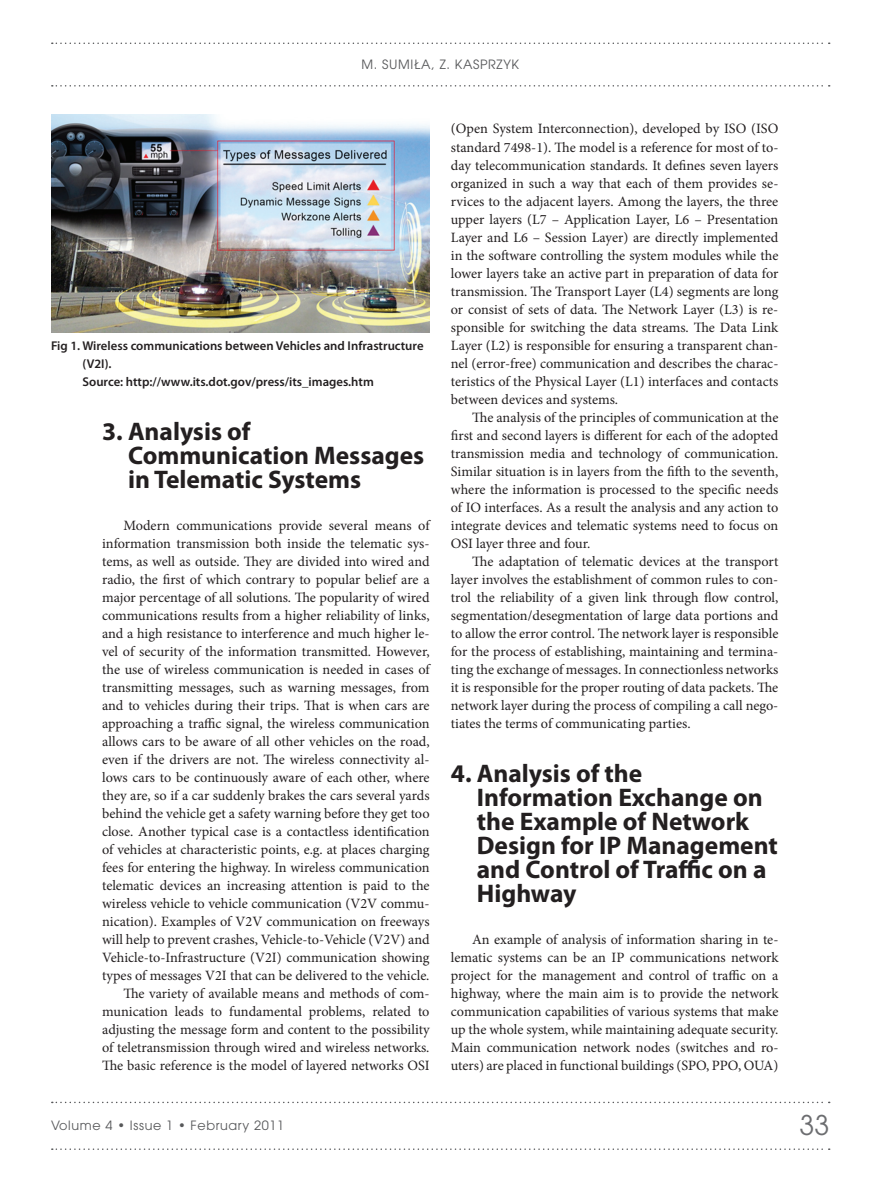
<style>
.page{position:relative;width:872px;height:1191px;background:#fff}
.page>*{position:absolute;margin:0;border:0;box-sizing:border-box;transform-origin:0 0}
.t1{font:27px "ITC Avant Garde Pro";color:#6c6d70}
.t2{font:700 25.5px/24px "Myriad Pro";color:#231f20}
.t3{font:14.25px/18px "Minion Pro";color:#231f20;text-align:justify}
.t4{font:600 12.75px/18px "Myriad Pro";color:#231f20}
.t5{font:12.75px "ITC Avant Garde Pro";letter-spacing:.05em;color:#57585a}
</style>
<div class="page">
<svg style="left:52px;top:1101px;width:777px;height:2px"></svg>
<svg style="left:52px;top:1148px;width:777px;height:2px"></svg>
<svg style="left:52px;top:43px;width:777px;height:1px"></svg>
<svg style="left:52px;top:85px;width:777px;height:2px"></svg>
<img style="left:51px;top:115px;width:378px;height:217px">
<p class="t5" style="left:361px;top:56px;width:159px">M. SUMIŁA, Z. KASPRZYK</p>
<p class="t4" style="left:82px;top:336px;width:342px;text-indent:-31px">Fig 1. Wireless communications between Vehicles and Infrastructure (V2I).<br>Source: http://www.its.dot.gov/press/its_images.htm</p>
<h2 class="t2" style="left:128px;top:418px;width:298px;text-indent:-26px">3. Analysis of<br>Communication Messages in Telematic Systems</h2>
<p class="t3" style="left:102px;top:516px;width:329px;text-align:right">Modern communications provide several means of information transmission both inside the telematic sys&shy;tems, as well as outside. They are divided into wired and radio, the first of which contrary to popular belief are a major percentage of all solutions. The popularity of wired communications results from a higher reliability of links, and a high resistance to interference and much higher le&shy;vel of security of the information transmitted. However, the use of wireless communication is needed in cases of transmitting messages, such as warning messages, from and to vehicles during their trips. That is when cars are approaching a traffic signal, the wireless communication allows cars to be aware of all other vehicles on the road, even if the drivers are not. The wireless connectivity al&shy;lows cars to be continuously aware of each other, where they are, so if a car suddenly brakes the cars several yards behind the vehicle get a safety warning before they get too close. Another typical case is a contactless identification of vehicles at characteristic points, e.g. at places charging fees for entering the highway. In wireless communication telematic devices an increasing attention is paid to the wireless vehicle to vehicle communication (V2V commu&shy;nication). Examples of V2V communication on freeways will help to prevent crashes, Vehicle-to-Vehicle (V2V) and Vehicle-to-Infrastructure (V2I) communication showing types of messages V2I that can be delivered to the vehicle.<br>The variety of available means and methods of com&shy;munication leads to fundamental problems, related to adjusting the message form and content to the possibility of teletransmission through wired and wireless networks.<br>The basic reference is the model of layered networks OSI</p>
<p class="t3" style="left:451px;top:120px;width:329px">(Open System Interconnection), developed by ISO (ISO standard 7498-1). The model is a reference for most of to&shy;day telecommunication standards. It defines seven layers organized in such a way that each of them provides se&shy;rvices to the adjacent layers. Among the layers, the three upper layers (L7 – Application Layer, L6 – Presentation Layer and L6 – Session Layer) are directly implemented in the software controlling the system modules while the lower layers take an active part in preparation of data for transmission. The Transport Layer (L4) segments are long or consist of sets of data. The Network Layer (L3) is re&shy;sponsible for switching the data streams. The Data Link Layer (L2) is responsible for ensuring a transparent chan&shy;nel (error-free) communication and describes the charac&shy;teristics of the Physical Layer (L1) interfaces and contacts between devices and systems.</p>
<p class="t3" style="left:451px;top:408px;width:329px;text-indent:21px">The analysis of the principles of communication at the first and second layers is different for each of the adopted transmission media and technology of communication.<br>Similar situation is in layers from the fifth to the seventh, where the information is processed to the specific needs of IO interfaces. As a result the analysis and any action to integrate devices and telematic systems need to focus on OSI layer three and four.</p>
<p class="t3" style="left:451px;top:552px;width:329px;text-indent:21px">The adaptation of telematic devices at the transport layer involves the establishment of common rules to con&shy;trol the reliability of a given link through flow control, segmentation/desegmentation of large data portions and to allow the error control. The network layer is responsible for the process of establishing, maintaining and termina&shy;ting the exchange of messages. In connectionless networks it is responsible for the proper routing of data packets. The network layer during the process of compiling a call nego&shy;tiates the terms of communicating parties.</p>
<h2 class="t2" style="left:477px;top:760px;width:302px;text-indent:-26px">4. Analysis of the<br>Information Exchange on the Example of Network<br>Design for IP Management and Control of Traffic on a<br>Highway</h2>
<p class="t3" style="left:451px;top:930px;width:329px;text-indent:21px">An example of analysis of information sharing in te&shy;lematic systems can be an IP communications network project for the management and control of traffic on a highway, where the main aim is to provide the network communication capabilities of various systems that make up the whole system, while maintaining adequate security.<br>Main communication network nodes (switches and ro&shy;uters) are placed in functional buildings (SPO, PPO, OUA)</p>
<p class="t5" style="left:51px;top:1117px;width:235px">Volume 4 • Issue 1 • February 2011</p>
<h1 class="t1" style="left:799px;top:1108px;width:31px">33</h1>
</div>
